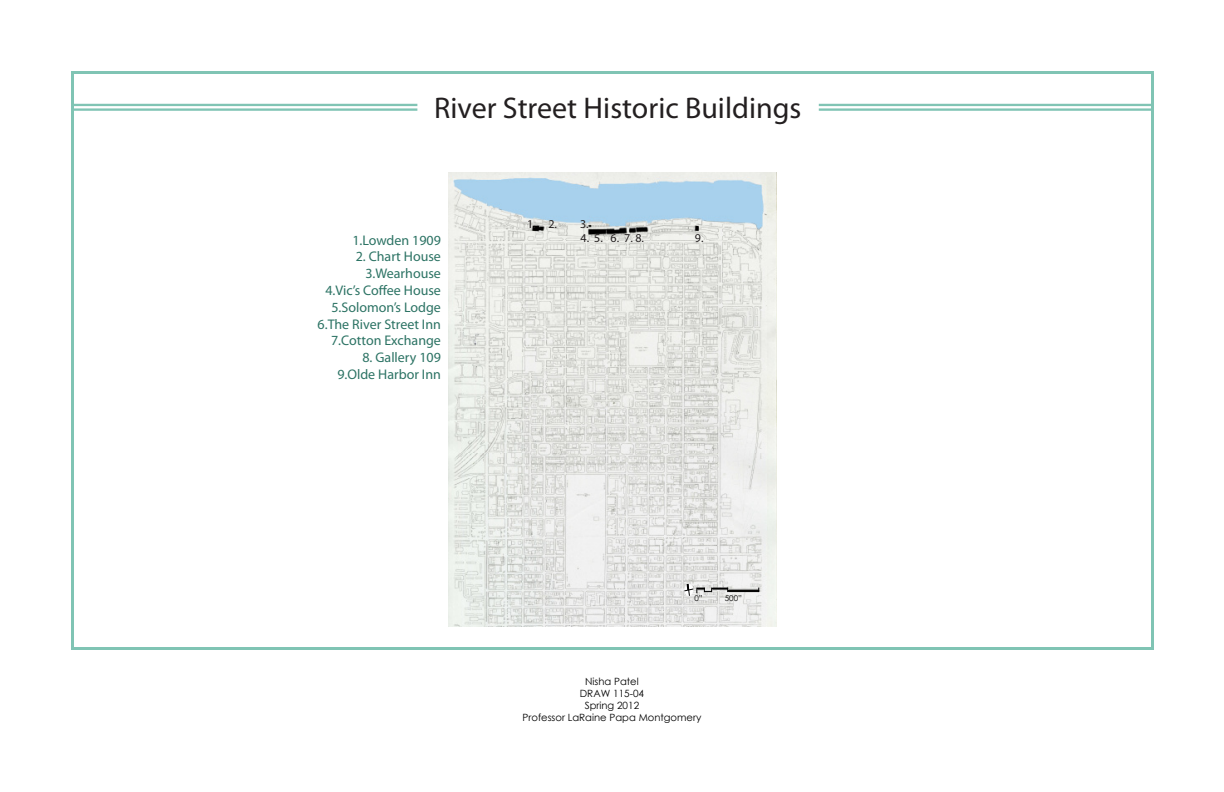
<style>
.page{position:relative;width:1224px;height:792px;background:#fff}
.page>*{position:absolute;margin:0;border:0;box-sizing:border-box;transform-origin:0 0}
.Colum_Text{font:30px "Myriad Pro";color:#231f20}
.Colum_Text-2{font:14px "Myriad Pro";color:#2c7364}
.Colum_Text-3{font:12px "Myriad Pro";color:#231f20}
.t1{font:10px/12px "Century Gothic";color:#000;text-align:center}
.t2{font:8px "Century Gothic";color:#000}
</style>
<div class="page">
<hr style="left:71px;top:71px;width:1083px;height:3px;background:#80c4b4">
<hr style="left:1151px;top:73px;width:3px;height:575px;background:#80c4b4">
<hr style="left:71px;top:647px;width:1083px;height:3px;background:#80c4b4">
<hr style="left:71px;top:73px;width:3px;height:575px;background:#80c4b4">
<hr style="left:71px;top:108px;width:346px;height:3px;background:#80c4b4">
<hr style="left:71px;top:104px;width:346px;height:2px;background:#80c4b4">
<hr style="left:819px;top:104px;width:333px;height:2px;background:#80c4b4">
<hr style="left:819px;top:108px;width:333px;height:3px;background:#80c4b4">
<img style="left:449px;top:173px;width:327px;height:454px">
<hr style="left:728px;top:590px;width:31px;height:2px;background:#000">
<svg style="left:684px;top:582px;width:44px;height:14px"></svg>
<p class="Colum_Text" style="left:434px;top:89px;width:369px">River Street Historic Buildings</p>
<p class="Colum_Text-2" style="left:352px;top:231px;width:90px">1.Lowden 1909</p>
<p class="Colum_Text-2" style="left:356px;top:248px;width:87px">2. Chart House</p>
<p class="Colum_Text-2" style="left:365px;top:265px;width:77px">3.Wearhouse</p>
<p class="Colum_Text-2" style="left:325px;top:282px;width:117px">4.Vic’s Coffee House</p>
<p class="Colum_Text-2" style="left:331px;top:299px;width:111px">5.Solomon’s Lodge</p>
<p class="Colum_Text-2" style="left:318px;top:315px;width:125px">6.The River Street Inn</p>
<p class="Colum_Text-2" style="left:331px;top:332px;width:111px">7.Cotton Exchange</p>
<p class="Colum_Text-2" style="left:362px;top:349px;width:80px">8. Gallery 109</p>
<p class="Colum_Text-2" style="left:337px;top:366px;width:105px">9.Olde Harbor Inn</p>
<p class="Colum_Text-3" style="left:527px;top:217px;width:31px">1. 2.</p>
<p class="Colum_Text-3" style="left:580px;top:217px;width:10px">3.</p>
<p class="Colum_Text-3" style="left:581px;top:231px;width:65px">4. 5. 6. 7. 8.</p>
<p class="Colum_Text-3" style="left:695px;top:231px;width:10px">9.</p>
<p class="t2" style="left:694px;top:592px;width:10px">0”</p>
<p class="t2" style="left:725px;top:592px;width:19px">500”</p>
<p class="t1" style="left:523px;top:676px;width:180px">Nisha Patel<br>DRAW 115-04<br>Spring 2012<br>Professor LaRaine Papa Montgomery</p>
</div>
